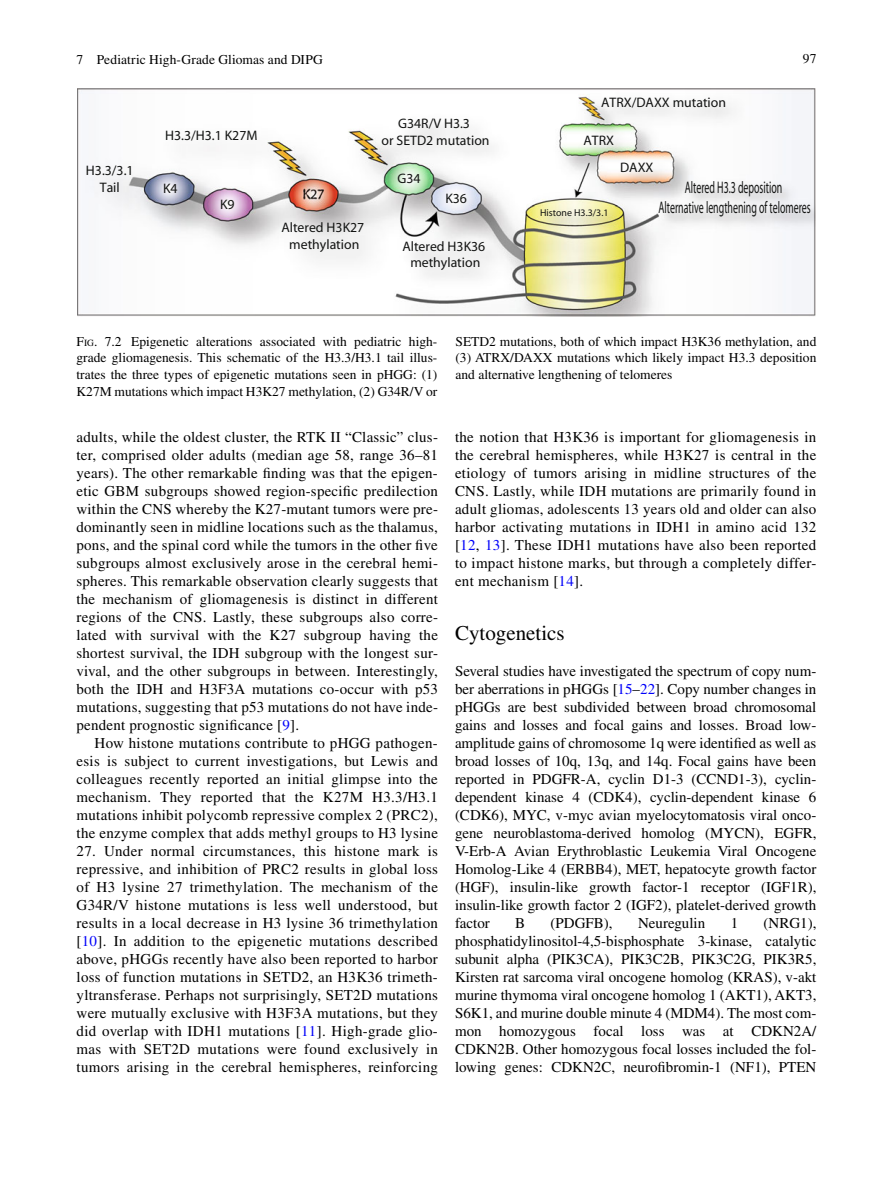
<style>
.page{position:relative;width:893px;height:1187px;background:#fff}
.page>*{position:absolute;margin:0;border:0;box-sizing:border-box;transform-origin:0 0}
.t1{font:21px "Nbvbgg Times";color:#000}
.t2{font:16.8px/20.1px "Nsdvwk Myriad";color:#131413;text-align:center;scale:.59 1}
.t3{font:15px/18px "Nbvbgg Times";letter-spacing:.015em;color:#000;text-align:justify}
.t4{font:13.8px/16.5px "Nsdvwk Myriad";color:#131413;text-align:center}
.t5{font:13.5px/16.5px "Nbvbgg Times";color:#000;text-align:justify}
.t6{font:9.9px "Nsdvwk Myriad";color:#131413}
.s1{font-size:9.45px}
.s2{color:#0000fa}
</style>
<div class="page">
<img style="left:77px;top:89px;width:739px;height:227px">
<p class="t5" style="left:77px;top:52px;width:248px">7 Pediatric High-Grade Gliomas and DIPG</p>
<p class="t5" style="left:803px;top:51px;width:15px">97</p>
<p class="t4" style="left:601px;top:96px;width:126px">ATRX/DAXX mutation</p>
<p class="t4" style="left:165px;top:128px;width:94px">H3.3/H3.1 K27M</p>
<p class="t4" style="left:382px;top:116px;width:109px">G34R/V H3.3<br>or SETD2 mutation</p>
<p class="t4" style="left:583px;top:133px;width:32px">ATRX</p>
<p class="t4" style="left:86px;top:163px;width:49px">H3.3/3.1<br>Tail</p>
<p class="t4" style="left:163px;top:181px;width:16px">K4</p>
<p class="t4" style="left:220px;top:197px;width:16px">K9</p>
<p class="t4" style="left:397px;top:171px;width:25px">G34</p>
<p class="t4" style="left:445px;top:191px;width:23px">K36</p>
<p class="t6" style="left:540px;top:208px;width:70px">Histone H3.3/3.1</p>
<p class="t4" style="left:620px;top:160px;width:35px">DAXX</p>
<p class="t2" style="left:658px;top:179px;width:260px">Altered H3.3 deposition<br>Alternative lengthening of telomeres</p>
<p class="t4" style="left:281px;top:220px;width:84px">Altered H3K27 methylation</p>
<p class="t4" style="left:402px;top:239px;width:84px">Altered H3K36 methylation</p>
<p class="t5" style="left:77px;top:334px;width:362px">F<span class="s1">IG</span>. 7.2 Epigenetic alterations associated with pediatric high&shy;grade gliomagenesis. This schematic of the H3.3/H3.1 tail illus&shy;trates the three types of epigenetic mutations seen in pHGG: (1)<br>K27M mutations which impact H3K27 methylation, (2) G34R/V or</p>
<p class="t5" style="left:455px;top:334px;width:362px">SETD2 mutations, both of which impact H3K36 methylation, and (3) ATRX/DAXX mutations which likely impact H3.3 deposition and alternative lengthening of telomeres</p>
<p class="t3" style="left:77px;top:429px;width:363px">adults, while the oldest cluster, the RTK II “Classic” clus&shy;ter, comprised older adults (median age 58, range 36–81 years). The other remarkable finding was that the epigen&shy;etic GBM subgroups showed region-specific predilection within the CNS whereby the K27-mutant tumors were pre&shy;dominantly seen in midline locations such as the thalamus, pons, and the spinal cord while the tumors in the other five subgroups almost exclusively arose in the cerebral hemi&shy;spheres. This remarkable observation clearly suggests that the mechanism of gliomagenesis is distinct in different regions of the CNS. Lastly, these subgroups also corre&shy;lated with survival with the K27 subgroup having the shortest survival, the IDH subgroup with the longest sur&shy;vival, and the other subgroups in between. Interestingly, both the IDH and H3F3A mutations co-occur with p53 mutations, suggesting that p53 mutations do not have inde&shy;pendent prognostic significance [ <span class="s2">9</span> ].</p>
<p class="t3" style="left:77px;top:735px;width:363px;text-indent:18px">How histone mutations contribute to pHGG pathogen&shy;esis is subject to current investigations, but Lewis and colleagues recently reported an initial glimpse into the mechanism. They reported that the K27M H3.3/H3.1 mutations inhibit polycomb repressive complex 2 (PRC2), the enzyme complex that adds methyl groups to H3 lysine</p>
<p class="t3" style="left:77px;top:843px;width:363px">27. Under normal circumstances, this histone mark is repressive, and inhibition of PRC2 results in global loss of H3 lysine 27 trimethylation. The mechanism of the G34R/V histone mutations is less well understood, but results in a local decrease in H3 lysine 36 trimethylation [ <span class="s2">10</span> ]. In addition to the epigenetic mutations described above, pHGGs recently have also been reported to harbor loss of function mutations in SETD2, an H3K36 trimeth&shy;yltransferase. Perhaps not surprisingly, SET2D mutations were mutually exclusive with H3F3A mutations, but they did overlap with IDH1 mutations [ <span class="s2">11</span> ]. High-grade glio&shy;mas with SET2D mutations were found exclusively in tumors arising in the cerebral hemispheres, reinforcing</p>
<p class="t3" style="left:455px;top:429px;width:363px">the notion that H3K36 is important for gliomagenesis in the cerebral hemispheres, while H3K27 is central in the etiology of tumors arising in midline structures of the CNS. Lastly, while IDH mutations are primarily found in adult gliomas, adolescents 13 years old and older can also harbor activating mutations in IDH1 in amino acid 132 [ <span class="s2">12</span> , <span class="s2">13</span> ]. These IDH1 mutations have also been reported to impact histone marks, but through a completely differ&shy;ent mechanism [ <span class="s2">14</span> ].</p>
<h1 class="t1" style="left:455px;top:625px;width:111px">Cytogenetics</h1>
<p class="t3" style="left:455px;top:663px;width:363px">Several studies have investigated the spectrum of copy num&shy;ber aberrations in pHGGs [ <span class="s2">15</span> – <span class="s2">22</span> ]. Copy number changes in pHGGs are best subdivided between broad chromosomal gains and losses and focal gains and losses. Broad low&shy;amplitude gains of chromosome 1q were identified as well as broad losses of 10q, 13q, and 14q. Focal gains have been reported in PDGFR-A, cyclin D1-3 (CCND1-3), cyclin&shy;dependent kinase 4 (CDK4), cyclin-dependent kinase 6 (CDK6), MYC, v-myc avian myelocytomatosis viral onco&shy;gene neuroblastoma-derived homolog (MYCN), EGFR, V-Erb-A Avian Erythroblastic Leukemia Viral Oncogene Homolog-Like 4 (ERBB4), MET, hepatocyte growth factor (HGF), insulin-like growth factor-1 receptor (IGF1R), insulin- like growth factor 2 (IGF2), platelet-derived growth factor</p>
<p class="t3" style="left:515px;top:915px;width:12px">B</p>
<p class="t3" style="left:551px;top:915px;width:64px">(PDGFB),</p>
<p class="t3" style="left:638px;top:915px;width:69px">Neuregulin</p>
<p class="t3" style="left:731px;top:915px;width:9px">1</p>
<p class="t3" style="left:455px;top:915px;width:363px;text-indent:309px">(NRG1), phosphatidylinositol- 4,5-bisphosphate 3-kinase, catalytic subunit alpha (PIK3CA), PIK3C2B, PIK3C2G, PIK3R5, Kirsten rat sarcoma viral oncogene homolog (KRAS), v-akt murine thymoma viral oncogene homolog 1 (AKT1), AKT3, S6K1, and murine double minute 4 (MDM4). The most com&shy;mon homozygous focal loss was at CDKN2A/ CDKN2B. Other homozygous focal losses included the fol&shy;lowing genes: CDKN2C, neurofibromin-1 (NF1), PTEN</p>
</div>
